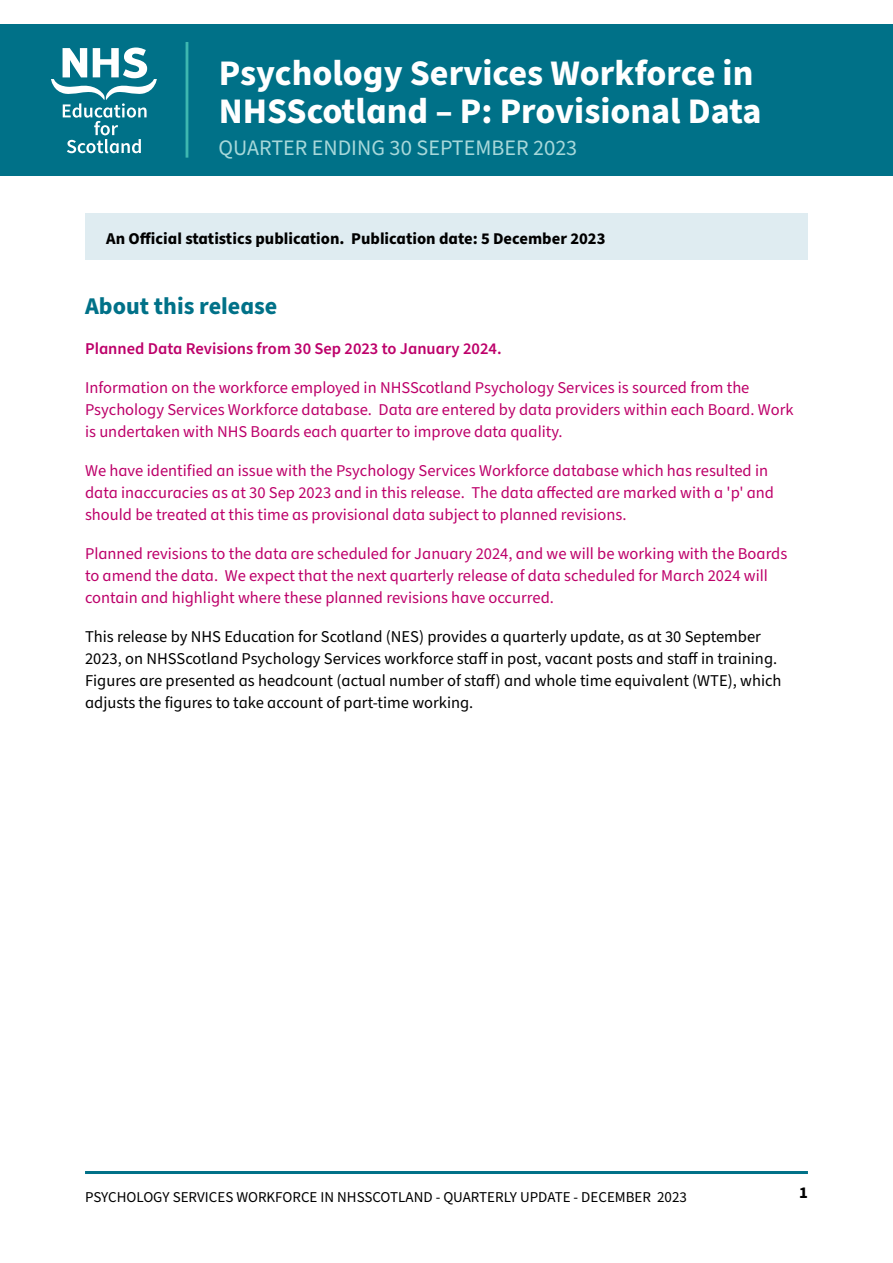
<style>
.page{position:relative;width:893px;height:1263px;background:#fff}
.page>*{position:absolute;margin:0;border:0;box-sizing:border-box;transform-origin:0 0}
.t1{font:700 36px/37.5px "Source Sans Pro";color:#fff}
.SUBHEADER{font:700 24px "Source Sans Pro";color:#007188}
.t2{font:22.05px "Source Sans Pro";color:#a7d8da}
.BODY_TEXT_AND_SPACIN{font:16.5px/22px "Source Sans Pro";color:#bd006a}
.BODY_TEXT_AND_SPACIN-2{font:16.5px/22px "Source Sans Pro";color:#000}
.EMPHASIS{font:700 16.5px "Source Sans Pro";color:#000}
.BODY_TEXT_AND_SPACIN-3{font:600 16.5px "Source Sans Pro";color:#bd006a}
.t3{font:15px "Source Sans Pro";color:#000}
</style>
<div class="page">
<hr style="left:85px;top:1171px;width:723px;height:3px;background:#007188">
<div style="left:0;top:24px;width:893px;height:152px;background:#007188"></div>
<svg style="left:51px;top:48px;width:106px;height:105px"></svg>
<hr style="left:186px;top:42px;width:2px;height:116px;background:#3db7b0">
<div style="left:85px;top:213px;width:723px;height:46px;background:#dfecf1"></div>
<p class="t1" style="left:219px;top:55px;width:544px">Psychology Services Workforce in<br>NHSScotland – P: Provisional Data</p>
<p class="t2" style="left:219px;top:133px;width:360px">QUARTER ENDING 30 SEPTEMBER 2023</p>
<p class="EMPHASIS" style="left:106px;top:228px;width:501px">An Official statistics publication. Publication date: 5 December 2023</p>
<p class="SUBHEADER" style="left:85px;top:290px;width:194px">About this release</p>
<p class="BODY_TEXT_AND_SPACIN-3" style="left:85px;top:337px;width:418px">Planned Data Revisions from 30 Sep 2023 to January 2024.</p>
<p class="BODY_TEXT_AND_SPACIN" style="left:85px;top:377px;width:710px">Information on the workforce employed in NHSScotland Psychology Services is sourced from the<br>Psychology Services Workforce database. Data are entered by data providers within each Board. Work is undertaken with NHS Boards each quarter to improve data quality.</p>
<p class="BODY_TEXT_AND_SPACIN" style="left:85px;top:460px;width:691px">We have identified an issue with the Psychology Services Workforce database which has resulted in data inaccuracies as at 30 Sep 2023 and in this release. The data affected are marked with a 'p' and should be treated at this time as provisional data subject to planned revisions.</p>
<p class="BODY_TEXT_AND_SPACIN" style="left:85px;top:543px;width:704px">Planned revisions to the data are scheduled for January 2024, and we will be working with the Boards to amend the data. We expect that the next quarterly release of data scheduled for March 2024 will contain and highlight where these planned revisions have occurred.</p>
<p class="BODY_TEXT_AND_SPACIN-2" style="left:85px;top:626px;width:698px">This release by NHS Education for Scotland (NES) provides a quarterly update, as at 30 September 2023, on NHSScotland Psychology Services workforce staff in post, vacant posts and staff in training.<br>Figures are presented as headcount (actual number of staff) and whole time equivalent (WTE), which adjusts the figures to take account of part-time working.</p>
<p class="t3" style="left:85px;top:1187px;width:603px">PSYCHOLOGY SERVICES WORKFORCE IN NHSSCOTLAND - QUARTERLY UPDATE - DECEMBER 2023</p>
<p class="EMPHASIS" style="left:799px;top:1181px;width:10px">1</p>
</div>
